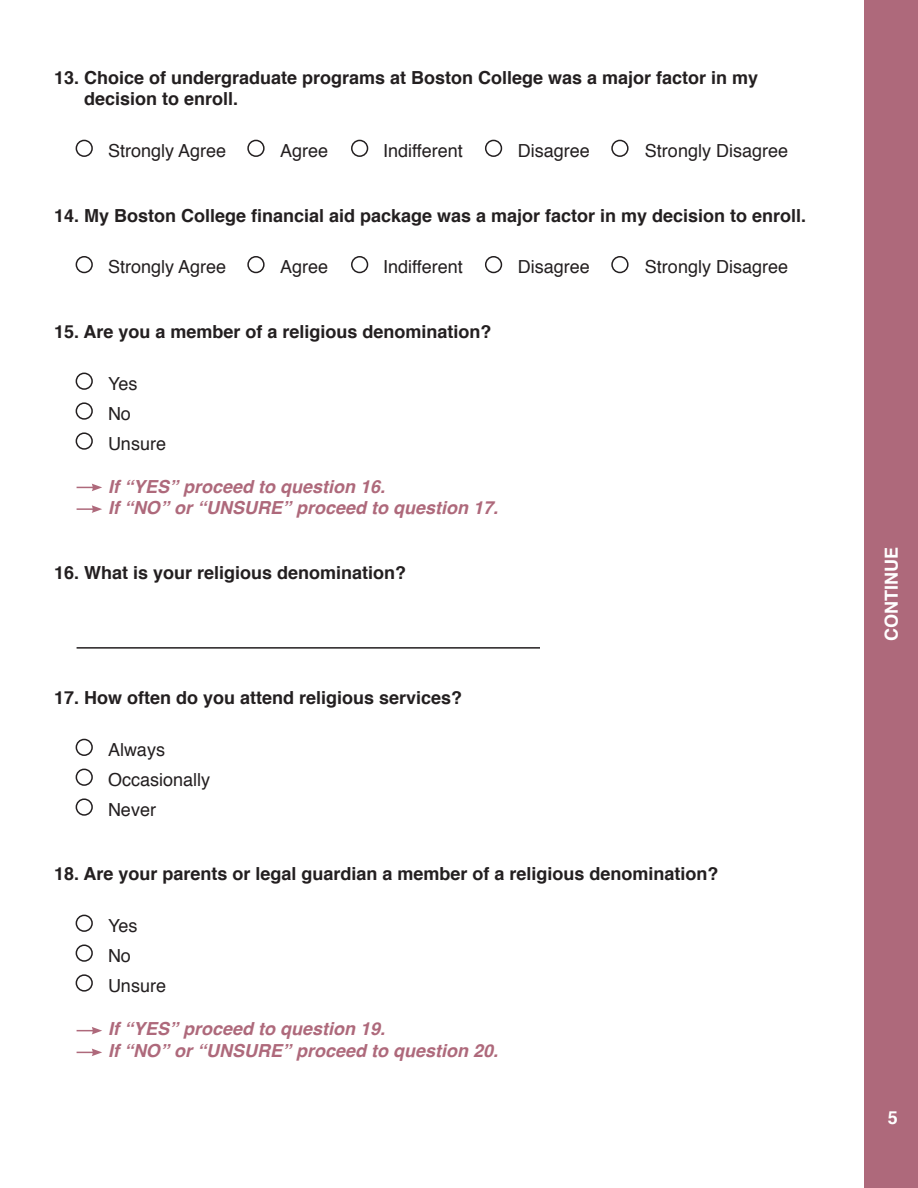
<style>
.page{position:relative;width:918px;height:1188px;background:#fff}
.page>*{position:absolute;margin:0;border:0;box-sizing:border-box;transform-origin:0 0}
.t1{font:700 18px/21.6px "Helvetica";color:#231f20}
.t2{font:18px "Helvetica";color:#231f20}
.t3{font:italic 700 18px/21.6px "Helvetica";color:#ae697b}
.t4{font:700 18px "Helvetica";color:#fff}
</style>
<div class="page">
<div style="left:864px;top:0;width:54px;height:1188px;background:#ae697b"></div>
<div style="left:76px;top:373px;width:17px;height:17px;border:2px solid #231f20;border-radius:50%"></div>
<div style="left:76px;top:402px;width:17px;height:18px;border:2px solid #231f20;border-radius:50%"></div>
<div style="left:76px;top:432px;width:17px;height:18px;border:2px solid #231f20;border-radius:50%"></div>
<div style="left:76px;top:140px;width:17px;height:17px;border:2px solid #231f20;border-radius:50%"></div>
<div style="left:247px;top:140px;width:18px;height:17px;border:2px solid #231f20;border-radius:50%"></div>
<div style="left:351px;top:140px;width:17px;height:17px;border:2px solid #231f20;border-radius:50%"></div>
<div style="left:485px;top:140px;width:17px;height:17px;border:2px solid #231f20;border-radius:50%"></div>
<div style="left:611px;top:140px;width:18px;height:17px;border:2px solid #231f20;border-radius:50%"></div>
<div style="left:76px;top:256px;width:17px;height:17px;border:2px solid #231f20;border-radius:50%"></div>
<div style="left:247px;top:256px;width:18px;height:17px;border:2px solid #231f20;border-radius:50%"></div>
<div style="left:351px;top:256px;width:17px;height:17px;border:2px solid #231f20;border-radius:50%"></div>
<div style="left:485px;top:256px;width:17px;height:17px;border:2px solid #231f20;border-radius:50%"></div>
<div style="left:611px;top:256px;width:18px;height:17px;border:2px solid #231f20;border-radius:50%"></div>
<hr style="left:77px;top:647px;width:463px;height:2px;background:#231f20">
<svg style="left:77px;top:484px;width:25px;height:7px"></svg>
<svg style="left:77px;top:505px;width:25px;height:8px"></svg>
<svg style="left:77px;top:1027px;width:25px;height:7px"></svg>
<svg style="left:77px;top:1049px;width:25px;height:7px"></svg>
<div style="left:76px;top:739px;width:17px;height:17px;border:2px solid #231f20;border-radius:50%"></div>
<div style="left:76px;top:769px;width:17px;height:17px;border:2px solid #231f20;border-radius:50%"></div>
<div style="left:76px;top:798px;width:17px;height:18px;border:2px solid #231f20;border-radius:50%"></div>
<div style="left:76px;top:915px;width:17px;height:17px;border:2px solid #231f20;border-radius:50%"></div>
<div style="left:76px;top:945px;width:17px;height:17px;border:2px solid #231f20;border-radius:50%"></div>
<div style="left:76px;top:974px;width:17px;height:18px;border:2px solid #231f20;border-radius:50%"></div>
<p class="t1" style="left:84px;top:67px;width:676px;text-indent:-30px">13. Choice of undergraduate programs at Boston College was a major factor in my decision to enroll.</p>
<p class="t2" style="left:108px;top:137px;width:120px">Strongly Agree</p>
<p class="t2" style="left:280px;top:137px;width:50px">Agree</p>
<p class="t2" style="left:383px;top:137px;width:81px">Indifferent</p>
<p class="t2" style="left:518px;top:137px;width:74px">Disagree</p>
<p class="t2" style="left:645px;top:137px;width:145px">Strongly Disagree</p>
<p class="t1" style="left:54px;top:205px;width:754px">14. My Boston College financial aid package was a major factor in my decision to enroll.</p>
<p class="t2" style="left:108px;top:253px;width:120px">Strongly Agree</p>
<p class="t2" style="left:280px;top:253px;width:50px">Agree</p>
<p class="t2" style="left:383px;top:253px;width:81px">Indifferent</p>
<p class="t2" style="left:518px;top:253px;width:74px">Disagree</p>
<p class="t2" style="left:645px;top:253px;width:145px">Strongly Disagree</p>
<p class="t1" style="left:54px;top:321px;width:439px">15. Are you a member of a religious denomination?</p>
<p class="t2" style="left:108px;top:370px;width:31px">Yes</p>
<p class="t2" style="left:108px;top:400px;width:25px">No</p>
<p class="t2" style="left:108px;top:430px;width:60px">Unsure</p>
<p class="t3" style="left:108px;top:476px;width:392px">If “YES” proceed to question 16.<br>If “NO” or “UNSURE” proceed to question 17.</p>
<p class="t1" style="left:54px;top:562px;width:354px">16. What is your religious denomination?</p>
<p class="t1" style="left:54px;top:687px;width:410px">17. How often do you attend religious services?</p>
<p class="t2" style="left:108px;top:736px;width:59px">Always</p>
<p class="t2" style="left:108px;top:766px;width:104px">Occasionally</p>
<p class="t2" style="left:108px;top:796px;width:50px">Never</p>
<p class="t1" style="left:54px;top:864px;width:666px">18. Are your parents or legal guardian a member of a religious denomination?</p>
<p class="t2" style="left:108px;top:912px;width:31px">Yes</p>
<p class="t2" style="left:108px;top:942px;width:25px">No</p>
<p class="t2" style="left:108px;top:972px;width:60px">Unsure</p>
<p class="t3" style="left:108px;top:1018px;width:392px">If “YES” proceed to question 19.<br>If “NO” or “UNSURE” proceed to question 20.</p>
<p class="t4" style="left:877px;top:641px;width:95px;rotate:-90deg">CONTINUE</p>
<p class="t4" style="left:888px;top:1103px;width:12px">5</p>
</div>
